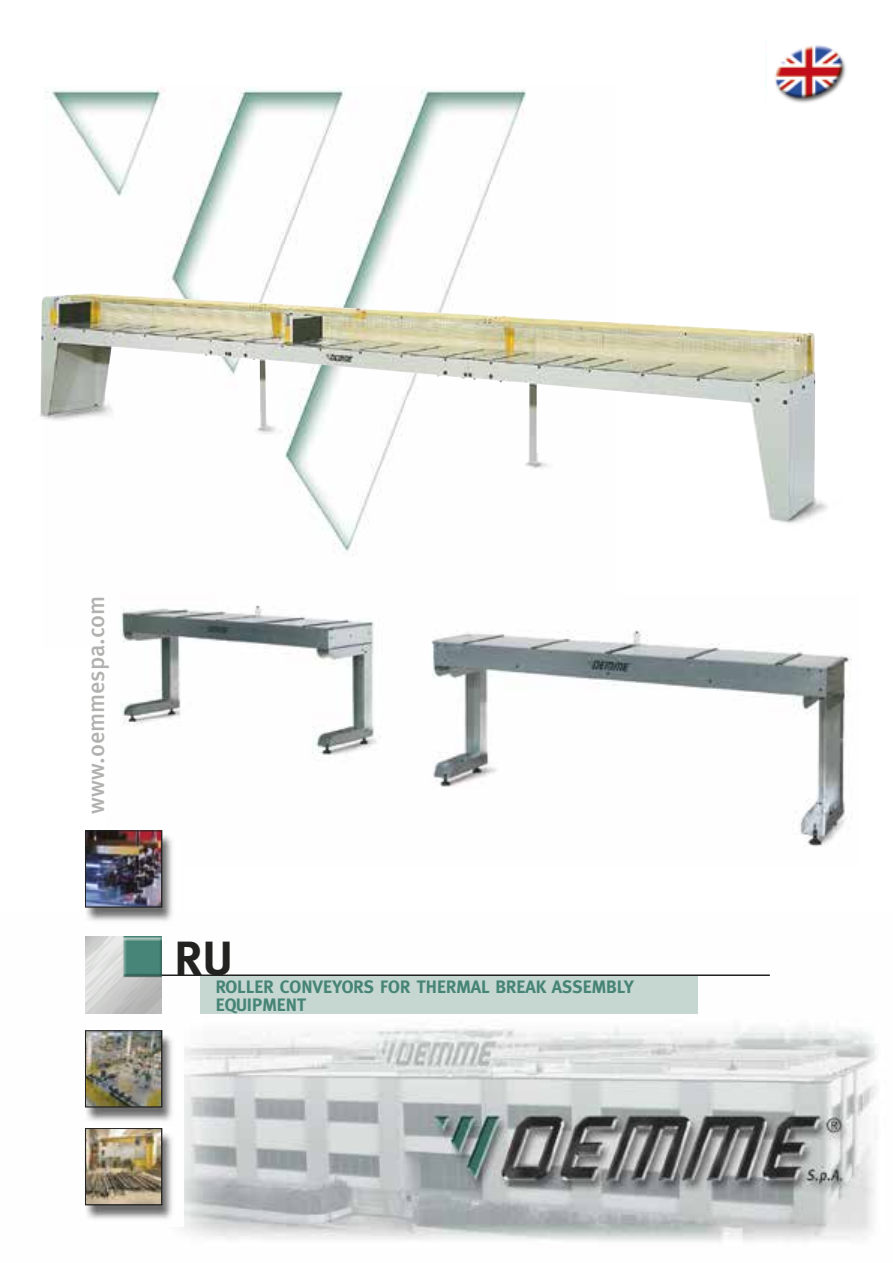
<style>
.page{position:relative;width:893px;height:1263px;background:#fff}
.page>*{position:absolute;margin:0;border:0;box-sizing:border-box;transform-origin:0 0}
.t1{font:48px "Meta Bold LF";color:#222221}
.t2{font:24px "Meta Medium LF";color:#b1b1b0}
.t3{font:700 18px "Meta";color:#468476}
</style>
<div class="page">
<img style="left:46px;top:88px;width:480px;height:468px">
<img style="left:107px;top:605px;width:745px;height:242px">
<img style="left:85px;top:936px;width:792px;height:306px">
<img style="left:85px;top:831px;width:98px;height:90px">
<div style="left:200px;top:975px;width:498px;height:38px;background:#c6d7d2"></div>
<img style="left:87px;top:833px;width:73px;height:72px">
<div style="left:85px;top:831px;width:77px;height:76px;border:1px solid #222221"></div>
<img style="left:85px;top:1030px;width:98px;height:196px">
<img style="left:87px;top:1130px;width:73px;height:73px">
<div style="left:85px;top:1128px;width:77px;height:77px;border:1px solid #222221"></div>
<img style="left:87px;top:1032px;width:73px;height:73px">
<div style="left:85px;top:1030px;width:77px;height:77px;border:1px solid #222221"></div>
<hr style="left:124px;top:974px;width:646px;height:2px;background:#222221">
<img style="left:85px;top:937px;width:77px;height:76px">
<img style="left:40px;top:293px;width:788px;height:237px">
<img style="left:775px;top:45px;width:71px;height:58px">
<p class="t2" style="left:82px;top:814px;width:219px;rotate:-90deg">www.oemmespa.com</p>
<p class="t1" style="left:175px;top:929px;width:60px">RU</p>
<p class="t3" style="left:216px;top:976px;width:420px">ROLLER CONVEYORS FOR THERMAL BREAK ASSEMBLY</p>
<p class="t3" style="left:216px;top:994px;width:92px">EQUIPMENT</p>
</div>
